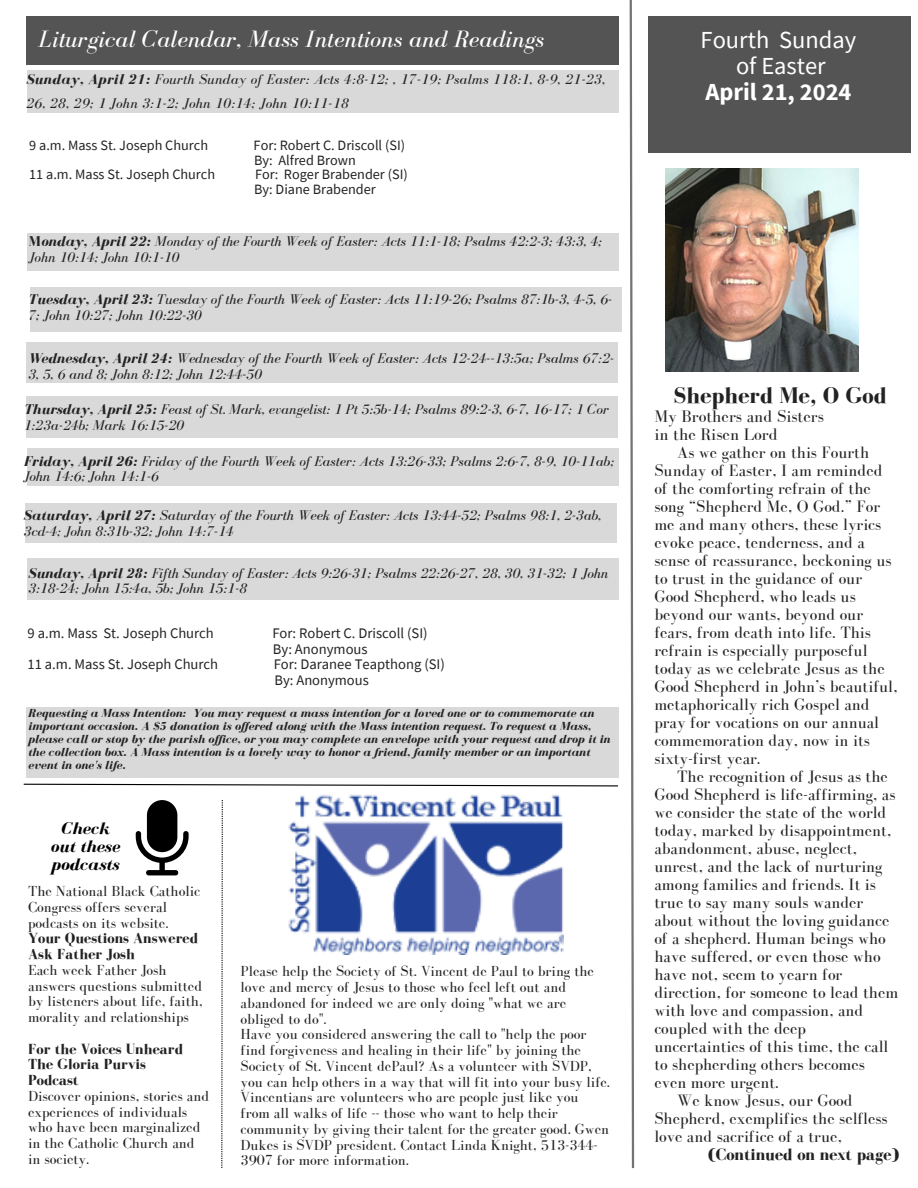
<style>
.page{position:relative;width:918px;height:1188px;background:#fff}
.page>*{position:absolute;margin:0;border:0;box-sizing:border-box;transform-origin:0 0}
.t1{font:24.45px/26.1px "Source Sans Pro";color:#fff;text-align:center}
.t2{font:italic 24.3px "Bodoni FLF";color:#fff}
.t3{font:700 23.25px "Bodoni FLF";color:#222}
.t4{font:17.25px/18px "Bodoni FLF";color:#222}
.t5{font:italic 700 17.1px/18.1px "Bodoni FLF";color:#000;text-align:center}
.t6{font:16.95px "Bodoni FLF";color:#222}
.t7{font:700 16.95px "Bodoni FLF";color:#222}
.t8{font:15px/15.8px "Bodoni FLF";color:#222}
.t9{font:italic 14.55px/15.8px "Bodoni FLF";color:#222}
.t10{font:14.55px/15.3px "Source Sans Pro";color:#222}
.t11{font:italic 14.55px/23.7px "Bodoni FLF";letter-spacing:.02em;color:#222}
.t12{font:14.25px/14.7px "Source Sans Pro";color:#222}
.t13{font:italic 700 12px/13px "Bodoni FLF";color:#222}
.s1{font-weight:700}
.s2{font-weight:700;font-style:normal}
</style>
<div class="page">
<img style="left:666px;top:168px;width:192px;height:204px">
<div style="left:648px;top:16px;width:262px;height:137px;background:#545454"></div>
<div style="left:26px;top:16px;width:593px;height:48px;background:#545454"></div>
<div style="left:27px;top:70px;width:592px;height:43px;background:#d9d9d9"></div>
<div style="left:30px;top:288px;width:592px;height:44px;background:#d9d9d9"></div>
<div style="left:27px;top:233px;width:592px;height:38px;background:#d9d9d9"></div>
<div style="left:26px;top:342px;width:592px;height:41px;background:#d9d9d9"></div>
<div style="left:26px;top:396px;width:592px;height:42px;background:#d9d9d9"></div>
<div style="left:27px;top:448px;width:592px;height:37px;background:#d9d9d9"></div>
<div style="left:25px;top:503px;width:592px;height:40px;background:#d9d9d9"></div>
<div style="left:27px;top:558px;width:592px;height:42px;background:#d9d9d9"></div>
<div style="left:26px;top:707px;width:593px;height:70px;background:#d9d9d9"></div>
<svg style="left:23px;top:783px;width:595px;height:4px"></svg>
<svg style="left:629px;top:0;width:6px;height:1169px"></svg>
<svg style="left:221px;top:800px;width:2px;height:368px"></svg>
<img style="left:288px;top:790px;width:276px;height:165px">
<svg style="left:136px;top:800px;width:53px;height:75px"></svg>
<h4 class="t2" style="left:38px;top:26px;width:507px">Liturgical Calendar, Mass Intentions and Readings</h4>
<h4 class="t11" style="left:26px;top:68px;width:581px"><span class="s1">Sunday, April 21:</span> Fourth Sunday of Easter: Acts 4:8-12; , 17-19; Psalms 118:1, 8-9, 21-23,<br>26, 28, 29; 1 John 3:1-2; John 10:14; John 10:11-18</h4>
<h4 class="t12" style="left:29px;top:138px;width:180px">9 a.m. Mass St. Joseph Church</h4>
<h4 class="t12" style="left:254px;top:138px;width:153px">For: Robert C. Driscoll (SI)<br>By: Alfred Brown</h4>
<h4 class="t12" style="left:29px;top:167px;width:187px">11 a.m. Mass St. Joseph Church</h4>
<h4 class="t12" style="left:254px;top:167px;width:155px">For: Roger Brabender (SI)<br>By: Diane Brabender</h4>
<h4 class="t9" style="left:29px;top:234px;width:575px"><span class="s2">M</span><span class="s1">onday, April 22:</span> Monday of the Fourth Week of Easter: Acts 11:1-18; Psalms 42:2-3; 43:3, 4;<br>John 10:14; John 10:1-10</h4>
<h4 class="t9" style="left:28px;top:292px;width:585px"><span class="s1">Tuesday, April 23:</span> Tuesday of the Fourth Week of Easter: Acts 11:19-26; Psalms 87:1b-3, 4-5, 6-<br>7; John 10:27; John 10:22-30</h4>
<h5 class="t9" style="left:28px;top:350px;width:587px"><span class="s1">Wednesday, April 24:</span> Wednesday of the Fourth Week of Easter: Acts 12-24--13:5a; Psalms 67:2-<br>3, 5, 6 and 8; John 8:12; John 12:44-50</h5>
<p class="t9" style="left:24px;top:401px;width:587px"><span class="s1">Thursday, April 25:</span> Feast of St. Mark, evangelist: 1 Pt 5:5b-14; Psalms 89:2-3, 6-7, 16-17; 1 Cor<br>1:23a-24b; Mark 16:15-20</p>
<h3 class="t9" style="left:24px;top:453px;width:592px"><span class="s1">Friday, April 26:</span> Friday of the Fourth Week of Easter: Acts 13:26-33; Psalms 2:6-7, 8-9, 10-11ab;<br>John 14:6; John 14:1-6</h3>
<p class="t9" style="left:24px;top:507px;width:579px"><span class="s1">Saturday, April 27:</span> Saturday of the Fourth Week of Easter: Acts 13:44-52; Psalms 98:1, 2-3ab,<br>3cd-4; John 8:31b-32; John 14:7-14</p>
<h4 class="t9" style="left:28px;top:565px;width:582px"><span class="s1">Sunday, April 28:</span> Fifth Sunday of Easter: Acts 9:26-31; Psalms 22:26-27, 28, 30, 31-32; 1 John<br>3:18-24; John 15:4a, 5b; John 15:1-8</h4>
<h5 class="t10" style="left:28px;top:626px;width:188px">9 a.m. Mass St. Joseph Church</h5>
<h5 class="t10" style="left:272px;top:626px;width:157px">For: Robert C. Driscoll (SI)<br>By: Anonymous</h5>
<h5 class="t10" style="left:28px;top:656px;width:192px">11 a.m. Mass St. Joseph Church</h5>
<h5 class="t10" style="left:274px;top:656px;width:173px">For: Daranee Teapthong (SI)<br>By: Anonymous</h5>
<h4 class="t13" style="left:28px;top:706px;width:584px">Requesting a Mass Intention: You may request a mass intention for a loved one or to commemorate an important occasion. A $5 donation is of ered along with the Mass intention request. To request a Mass, please call or stop by the parish of ice, or you may complete an envelope with your request and drop it in the collection box. A Mass intention is a lovely way to honor a friend, family member or an important event in one's life.</h4>
<p class="t5" style="left:50px;top:819px;width:71px">Check out these podcasts</p>
<p class="t8" style="left:28px;top:883px;width:176px">The National Black Catholic<br>Congress offers several podcasts on its website.<br><span class="s1">Your Questions Answered<br>Ask Father Josh<br></span>Each week Father Josh answers questions submitted by listeners about life, faith, morality and relationships</p>
<h4 class="t8" style="left:28px;top:1041px;width:183px"><span class="s1">For the Voices Unheard<br>The Gloria Purvis<br>Podcast<br></span>Discover opinions, stories and experiences of individuals who have been marginalized in the Catholic Church and in society.</h4>
<h2 class="t8" style="left:241px;top:964px;width:371px">Please help the Society of St. Vincent de Paul to bring the love and mercy of Jesus to those who feel left out and abandoned for indeed we are only doing "what we are obliged to do".<br>Have you considered answering the call to "help the poor find forgiveness and healing in their life" by joining the Society of St. Vincent dePaul? As a volunteer with SVDP, you can help others in a way that will fit into your busy life.<br>Vincentians are volunteers who are people just like you from all walks of life -- those who want to help their community by giving their talent for the greater good. Gwen Dukes is SVDP president. Contact Linda Knight, 513-344- 3907 for more information.</h2>
<h4 class="t1" style="left:701px;top:26px;width:157px">Fourth Sunday of Easter<br><span class="s1">April 21, 2024</span></h4>
<h4 class="t3" style="left:674px;top:383px;width:215px">Shepherd Me, O God</h4>
<h4 class="t4" style="left:654px;top:408px;width:171px">My Brothers and Sisters in the Risen Lord</h4>
<h4 class="t6" style="left:677px;top:444px;width:194px">As we gather on this Fourth</h4>
<h4 class="t6" style="left:654px;top:462px;width:230px">Sunday of Easter, I am reminded</h4>
<h4 class="t6" style="left:654px;top:480px;width:218px">of the comforting refrain of the</h4>
<h4 class="t6" style="left:654px;top:498px;width:227px">song “Shepherd Me, O God.” For</h4>
<h4 class="t6" style="left:654px;top:516px;width:228px">me and many others, these lyrics</h4>
<h4 class="t6" style="left:654px;top:534px;width:212px">evoke peace, tenderness, and a</h4>
<h4 class="t6" style="left:654px;top:552px;width:239px">sense of reassurance, beckoning us</h4>
<h4 class="t6" style="left:654px;top:570px;width:209px">to trust in the guidance of our</h4>
<h4 class="t6" style="left:654px;top:588px;width:203px">Good Shepherd, who leads us</h4>
<h4 class="t6" style="left:654px;top:606px;width:210px">beyond our wants, beyond our</h4>
<h4 class="t6" style="left:654px;top:624px;width:218px">fears, from death into life. This</h4>
<h4 class="t6" style="left:654px;top:642px;width:215px">refrain is especially purposeful</h4>
<h4 class="t6" style="left:654px;top:660px;width:232px">today as we celebrate Jesus as the</h4>
<h4 class="t6" style="left:654px;top:678px;width:245px">Good Shepherd in John’s beautiful,</h4>
<h4 class="t6" style="left:654px;top:696px;width:217px">metaphorically rich Gospel and</h4>
<h4 class="t6" style="left:654px;top:714px;width:226px">pray for vocations on our annual</h4>
<h4 class="t6" style="left:654px;top:732px;width:217px">commemoration day, now in its</h4>
<h4 class="t6" style="left:654px;top:750px;width:108px">sixty-first year.</h4>
<h4 class="t6" style="left:677px;top:768px;width:212px">The recognition of Jesus as the</h4>
<h4 class="t6" style="left:654px;top:786px;width:243px">Good Shepherd is life-affirming, as</h4>
<h4 class="t6" style="left:654px;top:804px;width:234px">we consider the state of the world</h4>
<h4 class="t6" style="left:654px;top:822px;width:238px">today, marked by disappointment,</h4>
<h4 class="t6" style="left:654px;top:840px;width:204px">abandonment, abuse, neglect,</h4>
<h4 class="t6" style="left:654px;top:858px;width:230px">unrest, and the lack of nurturing</h4>
<h4 class="t6" style="left:654px;top:876px;width:223px">among families and friends. It is</h4>
<h4 class="t6" style="left:654px;top:894px;width:211px">true to say many souls wander</h4>
<h4 class="t6" style="left:654px;top:912px;width:237px">about without the loving guidance</h4>
<h4 class="t6" style="left:654px;top:930px;width:233px">of a shepherd. Human beings who</h4>
<h4 class="t6" style="left:654px;top:948px;width:228px">have suffered, or even those who</h4>
<h4 class="t6" style="left:654px;top:966px;width:189px">have not, seem to yearn for</h4>
<h4 class="t6" style="left:654px;top:984px;width:245px">direction, for someone to lead them</h4>
<h4 class="t6" style="left:654px;top:1002px;width:210px">with love and compassion, and</h4>
<h4 class="t6" style="left:654px;top:1020px;width:153px">coupled with the deep</h4>
<h4 class="t6" style="left:654px;top:1038px;width:236px">uncertainties of this time, the call</h4>
<h4 class="t6" style="left:654px;top:1056px;width:212px">to shepherding others becomes</h4>
<h4 class="t6" style="left:654px;top:1074px;width:126px">even more urgent.</h4>
<h4 class="t6" style="left:677px;top:1092px;width:177px">We know Jesus, our Good</h4>
<h4 class="t6" style="left:654px;top:1110px;width:235px">Shepherd, exemplifies the selfless</h4>
<h4 class="t6" style="left:654px;top:1128px;width:189px">love and sacrifice of a true,</h4>
<h4 class="t7" style="left:708px;top:1146px;width:193px">(Continued on next page)</h4>
</div>
